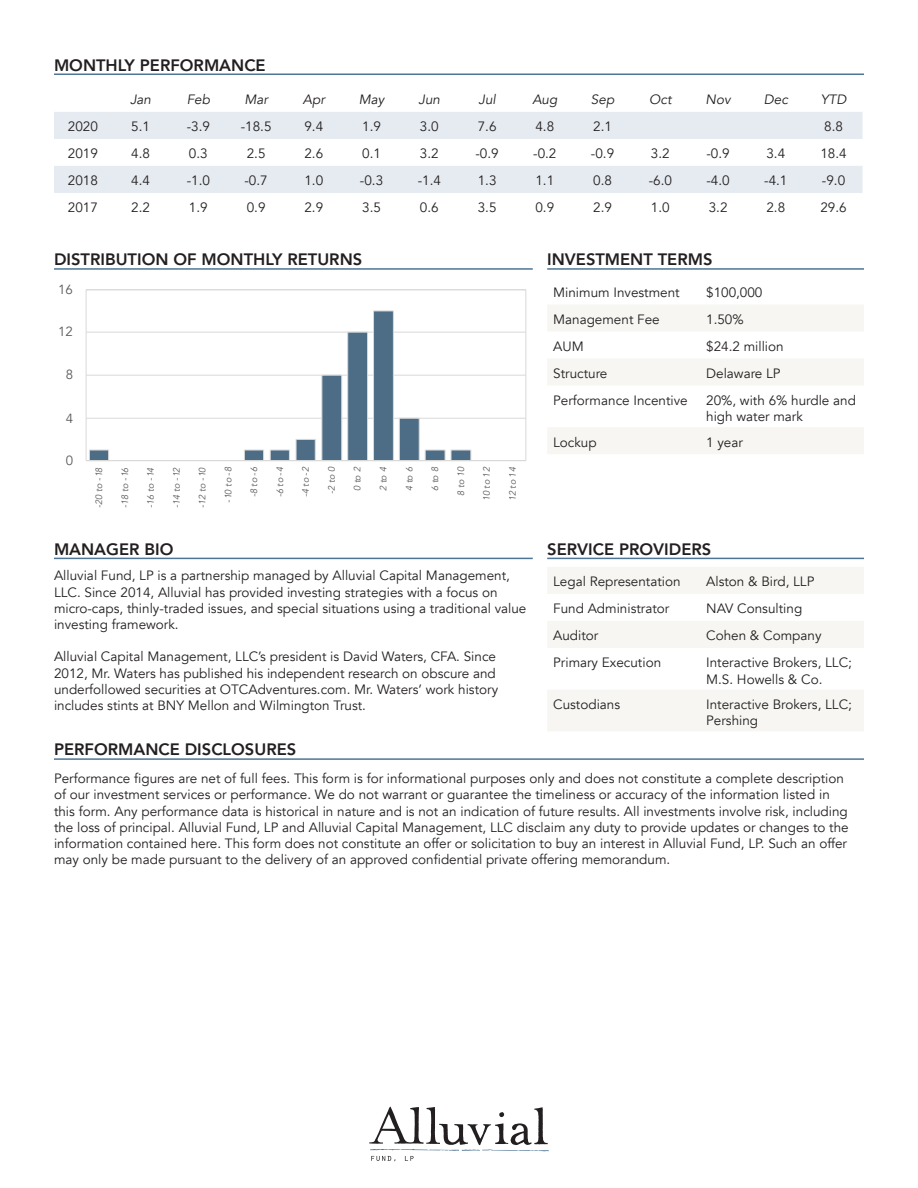
<style>
.page{position:relative;width:918px;height:1188px;background:#fff}
.page>*{position:absolute;margin:0;border:0;box-sizing:border-box;transform-origin:0 0}
.t1{font:800 16.5px "Avenir";color:#231f20}
.t2{font:13.5px/16.2px "Avenir";color:#231f20}
.t3{font:italic 13.5px "Avenir";color:#231f20}
.t4{font:13.2px "Avenir";color:#595959}
.t5{font:italic 9.3px "Avenir";letter-spacing:-.055em;color:#595959}
</style>
<div class="page">
<svg style="left:54px;top:112px;width:808px;height:81px;fill:#e5ebf1"></svg>
<hr style="left:86px;top:418px;width:440px;height:1px;background:#d9d9d9">
<hr style="left:86px;top:375px;width:440px;height:1px;background:#d9d9d9">
<hr style="left:86px;top:332px;width:440px;height:1px;background:#d9d9d9">
<hr style="left:86px;top:289px;width:440px;height:1px;background:#d9d9d9">
<div style="left:86px;top:290px;width:440px;height:171px;border:1px solid #d9d9d9"></div>
<svg style="left:89px;top:310px;width:382px;height:150px"></svg>
<hr style="left:86px;top:460px;width:440px;height:1px;background:#d9d9d9">
<svg style="left:548px;top:305px;width:316px;height:149px;fill:#f7f6f3"></svg>
<svg style="left:548px;top:567px;width:316px;height:164px;fill:#f7f6f3"></svg>
<hr style="left:54px;top:74px;width:810px;height:1px;background:#4e7595">
<hr style="left:54px;top:268px;width:479px;height:2px;background:#4e7595">
<hr style="left:547px;top:268px;width:317px;height:2px;background:#4e7595">
<hr style="left:54px;top:558px;width:479px;height:1px;background:#4e7595">
<hr style="left:547px;top:558px;width:317px;height:1px;background:#4e7595">
<hr style="left:54px;top:758px;width:810px;height:2px;background:#4e7595">
<svg style="left:369px;top:1107px;width:180px;height:54px"></svg>
<p class="t1" style="left:54px;top:52px;width:213px">MONTHLY PERFORMANCE</p>
<p class="t3" style="left:130px;top:92px;width:23px">Jan</p>
<p class="t3" style="left:187px;top:92px;width:25px">Feb</p>
<p class="t3" style="left:244px;top:92px;width:25px">Mar</p>
<p class="t3" style="left:303px;top:92px;width:23px">Apr</p>
<p class="t3" style="left:359px;top:92px;width:27px">May</p>
<p class="t3" style="left:419px;top:92px;width:23px">Jun</p>
<p class="t3" style="left:478px;top:92px;width:19px">Jul</p>
<p class="t3" style="left:532px;top:92px;width:27px">Aug</p>
<p class="t3" style="left:591px;top:92px;width:25px">Sep</p>
<p class="t3" style="left:649px;top:92px;width:24px">Oct</p>
<p class="t3" style="left:706px;top:92px;width:27px">Nov</p>
<p class="t3" style="left:764px;top:92px;width:26px">Dec</p>
<p class="t3" style="left:821px;top:92px;width:27px">YTD</p>
<p class="t2" style="left:68px;top:119px;width:32px">2020</p>
<p class="t2" style="left:131px;top:119px;width:20px">5.1</p>
<p class="t2" style="left:187px;top:119px;width:25px">-3.9</p>
<p class="t2" style="left:241px;top:119px;width:32px">-18.5</p>
<p class="t2" style="left:304px;top:119px;width:20px">9.4</p>
<p class="t2" style="left:362px;top:119px;width:20px">1.9</p>
<p class="t2" style="left:420px;top:119px;width:20px">3.0</p>
<p class="t2" style="left:478px;top:119px;width:20px">7.6</p>
<p class="t2" style="left:535px;top:119px;width:20px">4.8</p>
<p class="t2" style="left:593px;top:119px;width:20px">2.1</p>
<p class="t2" style="left:824px;top:119px;width:20px">8.8</p>
<p class="t2" style="left:68px;top:146px;width:32px">2019</p>
<p class="t2" style="left:131px;top:146px;width:20px">4.8</p>
<p class="t2" style="left:189px;top:146px;width:20px">0.3</p>
<p class="t2" style="left:247px;top:146px;width:20px">2.5</p>
<p class="t2" style="left:304px;top:146px;width:20px">2.6</p>
<p class="t2" style="left:362px;top:146px;width:20px">0.1</p>
<p class="t2" style="left:420px;top:146px;width:20px">3.2</p>
<p class="t2" style="left:475px;top:146px;width:25px">-0.9</p>
<p class="t2" style="left:533px;top:146px;width:25px">-0.2</p>
<p class="t2" style="left:591px;top:146px;width:25px">-0.9</p>
<p class="t2" style="left:651px;top:146px;width:20px">3.2</p>
<p class="t2" style="left:706px;top:146px;width:25px">-0.9</p>
<p class="t2" style="left:766px;top:146px;width:20px">3.4</p>
<p class="t2" style="left:820px;top:146px;width:28px">18.4</p>
<p class="t2" style="left:68px;top:173px;width:32px">2018</p>
<p class="t2" style="left:131px;top:173px;width:20px">4.4</p>
<p class="t2" style="left:187px;top:173px;width:25px">-1.0</p>
<p class="t2" style="left:244px;top:173px;width:25px">-0.7</p>
<p class="t2" style="left:304px;top:173px;width:20px">1.0</p>
<p class="t2" style="left:360px;top:173px;width:25px">-0.3</p>
<p class="t2" style="left:418px;top:173px;width:25px">-1.4</p>
<p class="t2" style="left:478px;top:173px;width:20px">1.3</p>
<p class="t2" style="left:535px;top:173px;width:20px">1.1</p>
<p class="t2" style="left:593px;top:173px;width:20px">0.8</p>
<p class="t2" style="left:649px;top:173px;width:25px">-6.0</p>
<p class="t2" style="left:706px;top:173px;width:25px">-4.0</p>
<p class="t2" style="left:764px;top:173px;width:25px">-4.1</p>
<p class="t2" style="left:822px;top:173px;width:25px">-9.0</p>
<p class="t2" style="left:68px;top:200px;width:32px">2017</p>
<p class="t2" style="left:131px;top:200px;width:20px">2.2</p>
<p class="t2" style="left:189px;top:200px;width:20px">1.9</p>
<p class="t2" style="left:247px;top:200px;width:20px">0.9</p>
<p class="t2" style="left:304px;top:200px;width:20px">2.9</p>
<p class="t2" style="left:362px;top:200px;width:20px">3.5</p>
<p class="t2" style="left:420px;top:200px;width:20px">0.6</p>
<p class="t2" style="left:478px;top:200px;width:20px">3.5</p>
<p class="t2" style="left:535px;top:200px;width:20px">0.9</p>
<p class="t2" style="left:593px;top:200px;width:20px">2.9</p>
<p class="t2" style="left:651px;top:200px;width:20px">1.0</p>
<p class="t2" style="left:709px;top:200px;width:20px">3.2</p>
<p class="t2" style="left:766px;top:200px;width:20px">2.8</p>
<p class="t2" style="left:820px;top:200px;width:28px">29.6</p>
<p class="t1" style="left:54px;top:247px;width:310px">DISTRIBUTION OF MONTHLY RETURNS</p>
<p class="t4" style="left:58px;top:282px;width:16px">16</p>
<p class="t4" style="left:58px;top:324px;width:16px">12</p>
<p class="t4" style="left:66px;top:367px;width:9px">8</p>
<p class="t4" style="left:66px;top:410px;width:9px">4</p>
<p class="t4" style="left:66px;top:453px;width:9px">0</p>
<p class="t5" style="left:94px;top:508px;width:42px;rotate:-90deg">-20 to -18</p>
<p class="t5" style="left:119px;top:508px;width:42px;rotate:-90deg">-18 to -16</p>
<p class="t5" style="left:145px;top:508px;width:42px;rotate:-90deg">-16 to -14</p>
<p class="t5" style="left:171px;top:508px;width:42px;rotate:-90deg">-14 to -12</p>
<p class="t5" style="left:197px;top:508px;width:42px;rotate:-90deg">-12 to -10</p>
<p class="t5" style="left:223px;top:503px;width:37px;rotate:-90deg">-10 to -8</p>
<p class="t5" style="left:249px;top:497px;width:32px;rotate:-90deg">-8 to -6</p>
<p class="t5" style="left:274px;top:497px;width:32px;rotate:-90deg">-6 to -4</p>
<p class="t5" style="left:300px;top:497px;width:32px;rotate:-90deg">-4 to -2</p>
<p class="t5" style="left:326px;top:494px;width:29px;rotate:-90deg">-2 to 0</p>
<p class="t5" style="left:352px;top:491px;width:26px;rotate:-90deg">0 to 2</p>
<p class="t5" style="left:378px;top:491px;width:26px;rotate:-90deg">2 to 4</p>
<p class="t5" style="left:404px;top:491px;width:26px;rotate:-90deg">4 to 6</p>
<p class="t5" style="left:429px;top:491px;width:26px;rotate:-90deg">6 to 8</p>
<p class="t5" style="left:455px;top:496px;width:31px;rotate:-90deg">8 to 10</p>
<p class="t5" style="left:481px;top:501px;width:36px;rotate:-90deg">10 to 12</p>
<p class="t5" style="left:507px;top:501px;width:36px;rotate:-90deg">12 to 14</p>
<p class="t1" style="left:54px;top:536px;width:121px">MANAGER BIO</p>
<p class="t2" style="left:54px;top:568px;width:474px">Alluvial Fund, LP is a partnership managed by Alluvial Capital Management, LLC. Since 2014, Alluvial has provided investing strategies with a focus on micro-caps, thinly-traded issues, and special situations using a traditional value investing framework.</p>
<p class="t2" style="left:54px;top:649px;width:446px">Alluvial Capital Management, LLC’s president is David Waters, CFA. Since 2012, Mr. Waters has published his independent research on obscure and underfollowed securities at OTCAdventures.com. Mr. Waters’ work history includes stints at BNY Mellon and Wilmington Trust.</p>
<p class="t1" style="left:547px;top:247px;width:167px">INVESTMENT TERMS</p>
<p class="t2" style="left:553px;top:284px;width:128px">Minimum Investment</p>
<p class="t2" style="left:706px;top:284px;width:58px">$100,000</p>
<p class="t2" style="left:553px;top:311px;width:108px">Management Fee</p>
<p class="t2" style="left:706px;top:311px;width:39px">1.50%</p>
<p class="t2" style="left:553px;top:338px;width:32px">AUM</p>
<p class="t2" style="left:706px;top:338px;width:79px">$24.2 million</p>
<p class="t2" style="left:553px;top:365px;width:56px">Structure</p>
<p class="t2" style="left:706px;top:365px;width:76px">Delaware LP</p>
<p class="t2" style="left:553px;top:392px;width:136px">Performance Incentive</p>
<p class="t2" style="left:706px;top:392px;width:151px">20%, with 6% hurdle and high water mark</p>
<p class="t2" style="left:553px;top:434px;width:45px">Lockup</p>
<p class="t2" style="left:706px;top:434px;width:38px">1 year</p>
<p class="t1" style="left:547px;top:536px;width:166px">SERVICE PROVIDERS</p>
<p class="t2" style="left:553px;top:574px;width:129px">Legal Representation</p>
<p class="t2" style="left:706px;top:574px;width:110px">Alston &amp; Bird, LLP</p>
<p class="t2" style="left:553px;top:601px;width:118px">Fund Administrator</p>
<p class="t2" style="left:706px;top:601px;width:98px">NAV Consulting</p>
<p class="t2" style="left:553px;top:628px;width:47px">Auditor</p>
<p class="t2" style="left:706px;top:628px;width:117px">Cohen &amp; Company</p>
<p class="t2" style="left:553px;top:655px;width:109px">Primary Execution</p>
<p class="t2" style="left:706px;top:655px;width:147px">Interactive Brokers, LLC;<br>M.S. Howells &amp; Co.</p>
<p class="t2" style="left:553px;top:697px;width:69px">Custodians</p>
<p class="t2" style="left:706px;top:697px;width:147px">Interactive Brokers, LLC;<br>Pershing</p>
<p class="t1" style="left:54px;top:737px;width:244px">PERFORMANCE DISCLOSURES</p>
<p class="t2" style="left:54px;top:771px;width:796px">Performance figures are net of full fees. This form is for informational purposes only and does not constitute a complete description of our investment services or performance. We do not warrant or guarantee the timeliness or accuracy of the information listed in this form. Any performance data is historical in nature and is not an indication of future results. All investments involve risk, including the loss of principal. Alluvial Fund, LP and Alluvial Capital Management, LLC disclaim any duty to provide updates or changes to the information contained here. This form does not constitute an offer or solicitation to buy an interest in Alluvial Fund, LP. Such an offer may only be made pursuant to the delivery of an approved confidential private offering memorandum.</p>
</div>
